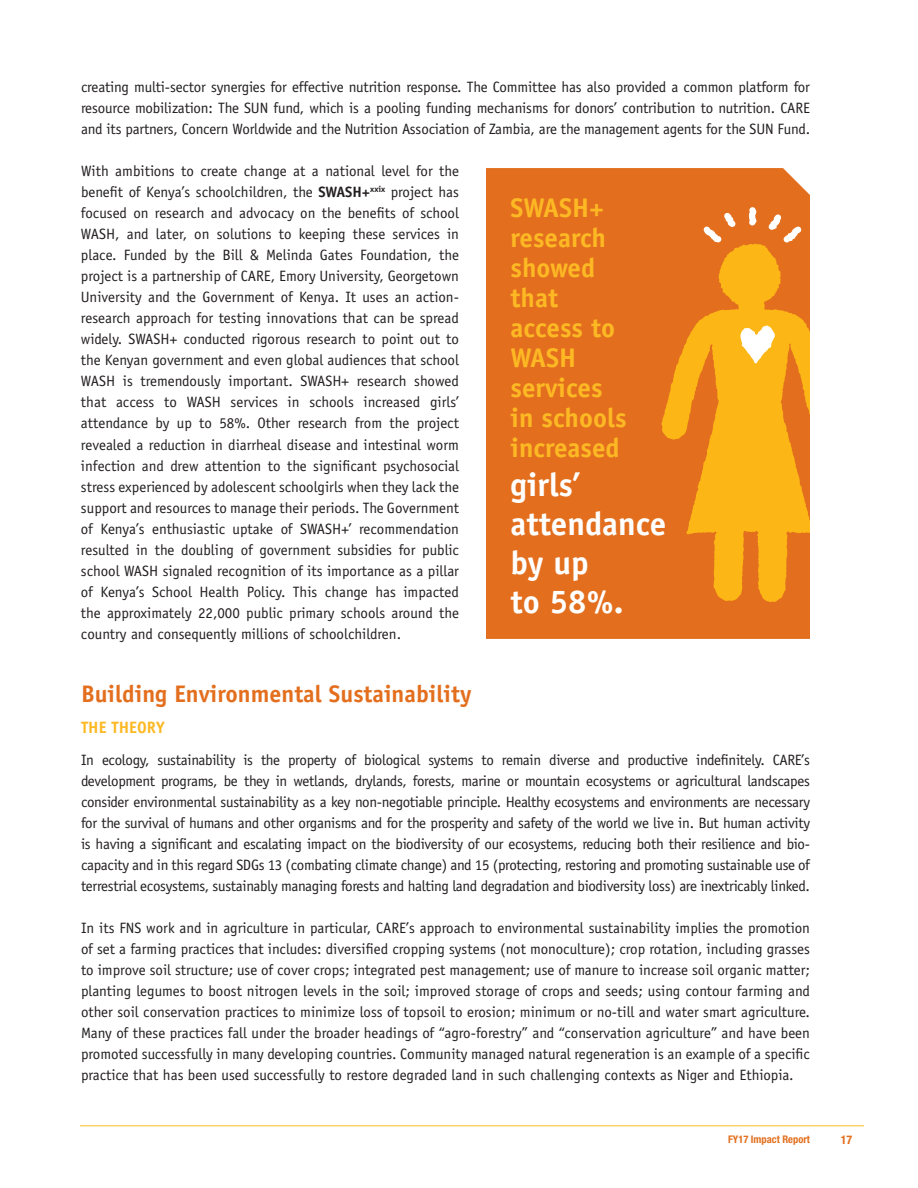
<style>
.page{position:relative;width:918px;height:1188px;background:#fff}
.page>*{position:absolute;margin:0;border:0;box-sizing:border-box;transform-origin:0 0}
.t1{font:700 33px/39px "Officina Sans";color:#fff}
.t2{font:700 27px/30px "Officina Sans";color:#fdb924}
.t3{font:700 24px "Officina Sans";color:#e36f1e}
.t4{font:700 16.5px "Officina Sans";color:#fdb924}
.t5{font:15px/21px "Officina Sans";letter-spacing:-.01em;color:#231f20;text-align:justify}
.t6{font:700 condensed 12px "Helvetica Neue";color:#e36f1e}
.t7{font:700 condensed 10.5px "Helvetica Neue";color:#e36f1e}
.s1{font-weight:700}
</style>
<div class="page">
<hr style="left:80px;top:1125px;width:784px;height:1px;background:#fdb924">
<div style="left:486px;top:168px;width:324px;height:471px;background:#e36f1e"></div>
<svg style="left:662px;top:244px;width:148px;height:358px;background:#f09619"></svg>
<svg style="left:740px;top:325px;width:35px;height:38px"></svg>
<svg style="left:703px;top:213px;width:33px;height:29px"></svg>
<svg style="left:768px;top:214px;width:34px;height:28px"></svg>
<svg style="left:749px;top:207px;width:8px;height:18px"></svg>
<p class="t5" style="left:81px;top:77px;width:731px">creating multi-sector synergies for effective nutrition response. The Committee has also provided a common platform for resource mobilization: The SUN fund, which is a pooling funding mechanisms for donors’ contribution to nutrition. CARE and its partners, Concern Worldwide and the Nutrition Association of Zambia, are the management agents for the SUN Fund.</p>
<p class="t5" style="left:81px;top:161px;width:380px">With ambitions to create change at a national level for the benefit of Kenya’s schoolchildren, the <span class="s1">SWASH+</span><sup>xxix</sup> project has focused on research and advocacy on the benefits of school WASH, and later, on solutions to keeping these services in place. Funded by the Bill &amp; Melinda Gates Foundation, the project is a partnership of CARE, Emory University, Georgetown University and the Government of Kenya. It uses an action&shy;research approach for testing innovations that can be spread widely. SWASH+ conducted rigorous research to point out to the Kenyan government and even global audiences that school WASH is tremendously important. SWASH+ research showed that access to WASH services in schools increased girls’ attendance by up to 58%. Other research from the project revealed a reduction in diarrheal disease and intestinal worm infection and drew attention to the significant psychosocial stress experienced by adolescent schoolgirls when they lack the support and resources to manage their periods. The Government of Kenya’s enthusiastic uptake of SWASH+’ recommendation resulted in the doubling of government subsidies for public school WASH signaled recognition of its importance as a pillar of Kenya’s School Health Policy. This change has impacted the approximately 22,000 public primary schools around the country and consequently millions of schoolchildren.</p>
<h2 class="t2" style="left:511px;top:193px;width:118px">SWASH+ research showed that access to<br>WASH services in schools increased</h2>
<h1 class="t1" style="left:511px;top:465px;width:157px">girls’ attendance by up<br>to 58%.</h1>
<h3 class="t3" style="left:81px;top:679px;width:392px">Building Environmental Sustainability</h3>
<p class="t4" style="left:81px;top:717px;width:85px">THE THEORY</p>
<p class="t5" style="left:81px;top:749px;width:731px">In ecology, sustainability is the property of biological systems to remain diverse and productive indefinitely. CARE’s development programs, be they in wetlands, drylands, forests, marine or mountain ecosystems or agricultural landscapes consider environmental sustainability as a key non-negotiable principle. Healthy ecosystems and environments are necessary for the survival of humans and other organisms and for the prosperity and safety of the world we live in. But human activity is having a significant and escalating impact on the biodiversity of our ecosystems, reducing both their resilience and bio&shy;capacity and in this regard SDGs 13 (combating climate change) and 15 (protecting, restoring and promoting sustainable use of terrestrial ecosystems, sustainably managing forests and halting land degradation and biodiversity loss) are inextricably linked.</p>
<p class="t5" style="left:81px;top:917px;width:731px">In its FNS work and in agriculture in particular, CARE’s approach to environmental sustainability implies the promotion of set a farming practices that includes: diversified cropping systems (not monoculture); crop rotation, including grasses to improve soil structure; use of cover crops; integrated pest management; use of manure to increase soil organic matter; planting legumes to boost nitrogen levels in the soil; improved storage of crops and seeds; using contour farming and other soil conservation practices to minimize loss of topsoil to erosion; minimum or no-till and water smart agriculture.<br>Many of these practices fall under the broader headings of “agro-forestry” and “conservation agriculture” and have been promoted successfully in many developing countries. Community managed natural regeneration is an example of a specific practice that has been used successfully to restore degraded land in such challenging contexts as Niger and Ethiopia.</p>
<p class="t7" style="left:728px;top:1133px;width:83px">FY17 Impact Report</p>
<p class="t6" style="left:841px;top:1132px;width:13px">17</p>
</div>
